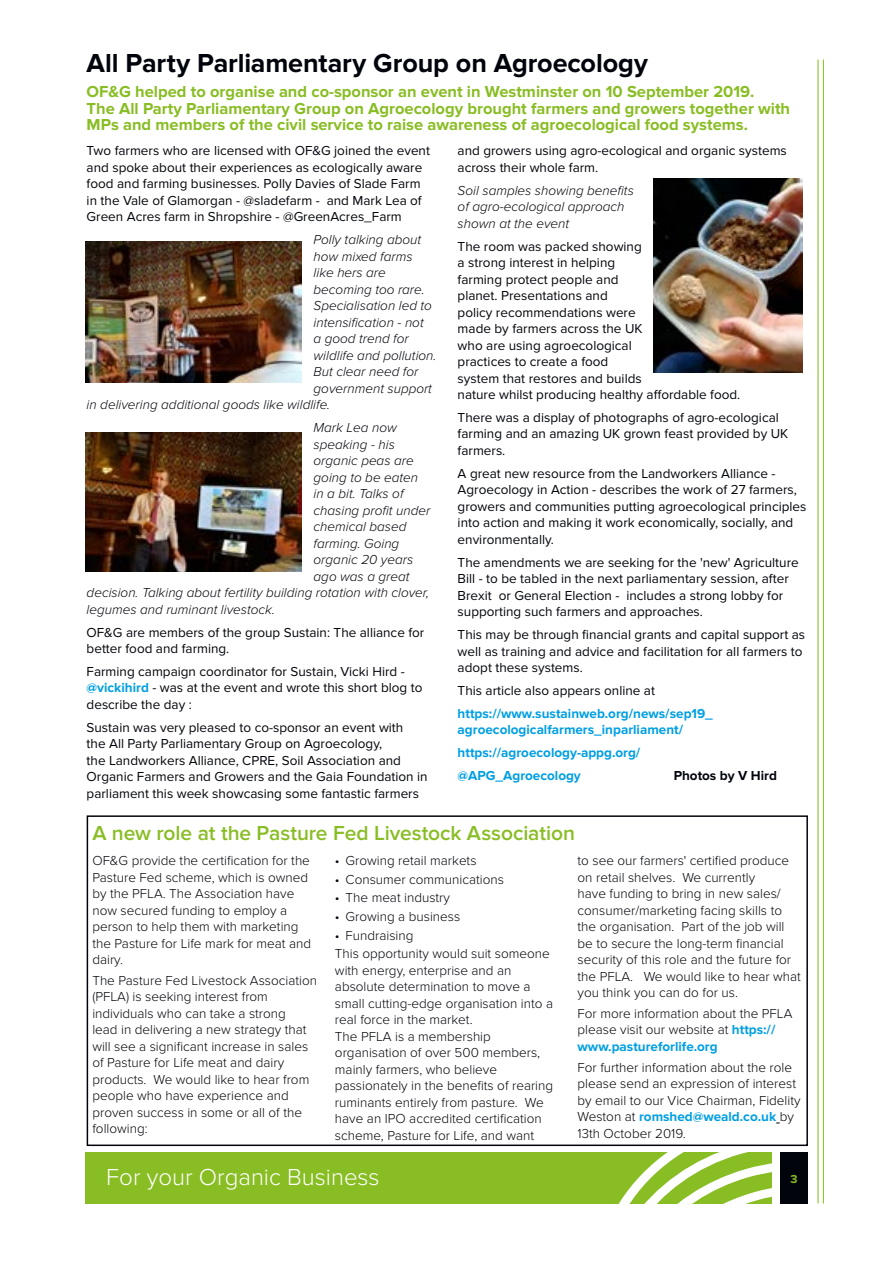
<style>
.page{position:relative;width:893px;height:1263px;background:#fff}
.page>*{position:absolute;margin:0;border:0;box-sizing:border-box;transform-origin:0 0}
.t1{font:700 27px "Proxima Nova";letter-spacing:-.005em;color:#01040a}
.t2{font:300 24px "Proxima Nova";color:#fff}
.t3{font:600 21px "Proxima Nova";letter-spacing:-.005em;color:#89bd24}
.t4{font:700 16.5px/16.5px "Proxima Nova";color:#89bd24}
.t5{font:13.5px/16.5px "Proxima Nova";color:#01040a}
.t6{font:300 13.5px/16.5px "Proxima Nova";color:#01040a}
.t7{font:italic 300 13.5px/16.5px "Proxima Nova";color:#01040a}
.t8{font:700 13.5px/23px "Proxima Nova";color:#009fe3}
.t9{font:300 13.5px/16.5px "Proxima Nova";color:#000}
.t10{font:700 13.5px "Proxima Nova";color:#01040a}
.t11{font:700 12px "Proxima Nova";color:#89bd24}
.s1{font-weight:700;color:#009fe3}
.s2{font-weight:400;color:#01040a}
</style>
<div class="page">
<div style="left:780px;top:1152px;width:28px;height:51px;background:#01040a"></div>
<div style="left:85px;top:1152px;width:687px;height:51px;background:#89bd24"></div>
<svg style="left:619px;top:1152px;width:153px;height:51px"></svg>
<hr style="left:823px;top:60px;width:1px;height:1143px;background:#89bd24">
<hr style="left:817px;top:60px;width:2px;height:1143px;background:#89bd24">
<img style="left:86px;top:241px;width:215px;height:142px">
<img style="left:85px;top:432px;width:217px;height:140px">
<img style="left:654px;top:179px;width:148px;height:194px">
<div style="left:87px;top:815px;width:721px;height:331px;border:2px solid #01040a"></div>
<p class="t1" style="left:87px;top:48px;width:563px">All Party Parliamentary Group on Agroecology</p>
<p class="t4" style="left:87px;top:84px;width:705px">OF&amp;G helped to organise and co-sponsor an event in Westminster on 10 September 2019.<br>The All Party Parliamentary Group on Agroecology brought farmers and growers together with<br>MPs and members of the civil service to raise awareness of agroecological food systems.</p>
<p class="t5" style="left:87px;top:143px;width:345px">Two farmers who are licensed with OF&amp;G joined the event and spoke about their experiences as ecologically aware food and farming businesses. Polly Davies of Slade Farm in the Vale of Glamorgan - @sladefarm - and Mark Lea of Green Acres farm in Shropshire - @GreenAcres_Farm</p>
<p class="t7" style="left:314px;top:232px;width:109px">Polly talking about</p>
<p class="t7" style="left:314px;top:249px;width:100px">how mixed farms</p>
<p class="t7" style="left:314px;top:265px;width:74px">like hers are</p>
<p class="t7" style="left:314px;top:282px;width:113px">becoming too rare.</p>
<p class="t7" style="left:314px;top:298px;width:120px">Specialisation led to</p>
<p class="t7" style="left:314px;top:314px;width:112px">intensification - not</p>
<p class="t7" style="left:314px;top:331px;width:97px">a good trend for</p>
<p class="t7" style="left:314px;top:347px;width:124px">wildlife and pollution.</p>
<p class="t7" style="left:314px;top:364px;width:106px">But clear need for</p>
<p class="t7" style="left:314px;top:380px;width:120px">government support</p>
<p class="t7" style="left:87px;top:397px;width:245px">in delivering additional goods like wildlife.</p>
<p class="t7" style="left:314px;top:420px;width:85px">Mark Lea now</p>
<p class="t7" style="left:314px;top:436px;width:83px">speaking - his</p>
<p class="t7" style="left:314px;top:453px;width:102px">organic peas are</p>
<p class="t7" style="left:314px;top:469px;width:106px">going to be eaten</p>
<p class="t7" style="left:314px;top:486px;width:91px">in a bit. Talks of</p>
<p class="t7" style="left:314px;top:502px;width:118px">chasing profit under</p>
<p class="t7" style="left:314px;top:519px;width:94px">chemical based</p>
<p class="t7" style="left:314px;top:535px;width:87px">farming. Going</p>
<p class="t7" style="left:314px;top:552px;width:101px">organic 20 years</p>
<p class="t7" style="left:314px;top:568px;width:97px">ago was a great</p>
<p class="t7" style="left:87px;top:585px;width:344px">decision. Talking about fertility building rotation with clover,</p>
<p class="t7" style="left:87px;top:601px;width:190px">legumes and ruminant livestock.</p>
<p class="t5" style="left:87px;top:624px;width:339px">OF&amp;G are members of the group Sustain: The alliance for better food and farming.</p>
<p class="t5" style="left:87px;top:664px;width:337px">Farming campaign coordinator for Sustain, Vicki Hird - <span class="s1">@vickihird</span> - was at the event and wrote this short blog to describe the day :</p>
<p class="t5" style="left:87px;top:719px;width:343px">Sustain was very pleased to co-sponsor an event with<br>the All Party Parliamentary Group on Agroecology,<br>the Landworkers Alliance, CPRE, Soil Association and Organic Farmers and Growers and the Gaia Foundation in parliament this week showcasing some fantastic farmers</p>
<p class="t5" style="left:458px;top:143px;width:331px">and growers using agro-ecological and organic systems across their whole farm.</p>
<p class="t7" style="left:458px;top:182px;width:178px">Soil samples showing benefits of agro-ecological approach shown at the event</p>
<p class="t5" style="left:458px;top:238px;width:284px">The room was packed showing<br>a strong interest in helping<br>farming protect people and<br>planet. Presentations and<br>policy recommendations were<br>made by farmers across the UK<br>who are using agroecological<br>practices to create a food<br>system that restores and builds<br>nature whilst producing healthy affordable food.</p>
<p class="t5" style="left:458px;top:410px;width:332px">There was a display of photographs of agro-ecological farming and an amazing UK grown feast provided by UK farmers.</p>
<p class="t5" style="left:458px;top:466px;width:350px">A great new resource from the Landworkers Alliance - Agroecology in Action - describes the work of 27 farmers, growers and communities putting agroecological principles into action and making it work economically, socially, and environmentally.</p>
<p class="t5" style="left:458px;top:554px;width:343px">The amendments we are seeking for the 'new' Agriculture Bill - to be tabled in the next parliamentary session, after Brexit or General Election - includes a strong lobby for supporting such farmers and approaches.</p>
<p class="t5" style="left:458px;top:627px;width:349px">This may be through financial grants and capital support as well as training and advice and facilitation for all farmers to adopt these systems.</p>
<p class="t8" style="left:458px;top:680px;width:257px"><span class="s2">This article also appears online at </span>https://www.sustainweb.org/news/sep19_</p>
<p class="t8" style="left:458px;top:719px;width:227px">agroecologicalfarmers_inparliament/ https://agroecology-appg.org/ @APG_Agroecology</p>
<p class="t10" style="left:674px;top:768px;width:105px">Photos by V Hird</p>
<p class="t3" style="left:92px;top:821px;width:484px">A new role at the Pasture Fed Livestock Association</p>
<p class="t6" style="left:92px;top:853px;width:220px">OF&amp;G provide the certification for the<br>Pasture Fed scheme, which is owned by the PFLA. The Association have now secured funding to employ a person to help them with marketing the Pasture for Life mark for meat and dairy.</p>
<p class="t6" style="left:92px;top:972px;width:226px">The Pasture Fed Livestock Association (PFLA) is seeking interest from individuals who can take a strong<br>lead in delivering a new strategy that will see a significant increase in sales of Pasture for Life meat and dairy products. We would like to hear from people who have experience and proven success in some or all of the following:</p>
<p class="t6" style="left:335px;top:853px;width:143px">• Growing retail markets</p>
<p class="t6" style="left:335px;top:871px;width:170px">• Consumer communications</p>
<p class="t6" style="left:335px;top:890px;width:117px">• The meat industry</p>
<p class="t6" style="left:335px;top:909px;width:127px">• Growing a business</p>
<p class="t6" style="left:335px;top:926px;width:216px;line-height:18.6px">• Fundraising<br>This opportunity would suit someone</p>
<p class="t6" style="left:335px;top:962px;width:220px">with energy, enterprise and an absolute determination to move a small cutting-edge organisation into a real force in the market.<br>The PFLA is a membership organisation of over 500 members, mainly farmers, who believe passionately in the benefits of rearing ruminants entirely from pasture. We have an IPO accredited certification scheme, Pasture for Life, and want</p>
<p class="t6" style="left:578px;top:853px;width:225px">to see our farmers' certified produce on retail shelves. We currently<br>have funding to bring in new sales/ consumer/marketing facing skills to the organisation. Part of the job will be to secure the long-term financial security of this role and the future for the PFLA. We would like to hear what you think you can do for us.</p>
<p class="t6" style="left:578px;top:1005px;width:216px">For more information about the PFLA please visit our website at <span class="s1">https:// www.pastureforlife.org</span></p>
<p class="t9" style="left:578px;top:1059px;width:224px">For further information about the role please send an expression of interest by email to our Vice Chairman, Fidelity Weston at <span class="s1">romshed@weald.co.uk</span> by 13th October 2019.</p>
<h2 class="t2" style="left:106px;top:1163px;width:275px">For your Organic Business</h2>
<p class="t11" style="left:791px;top:1172px;width:9px">3</p>
</div>
